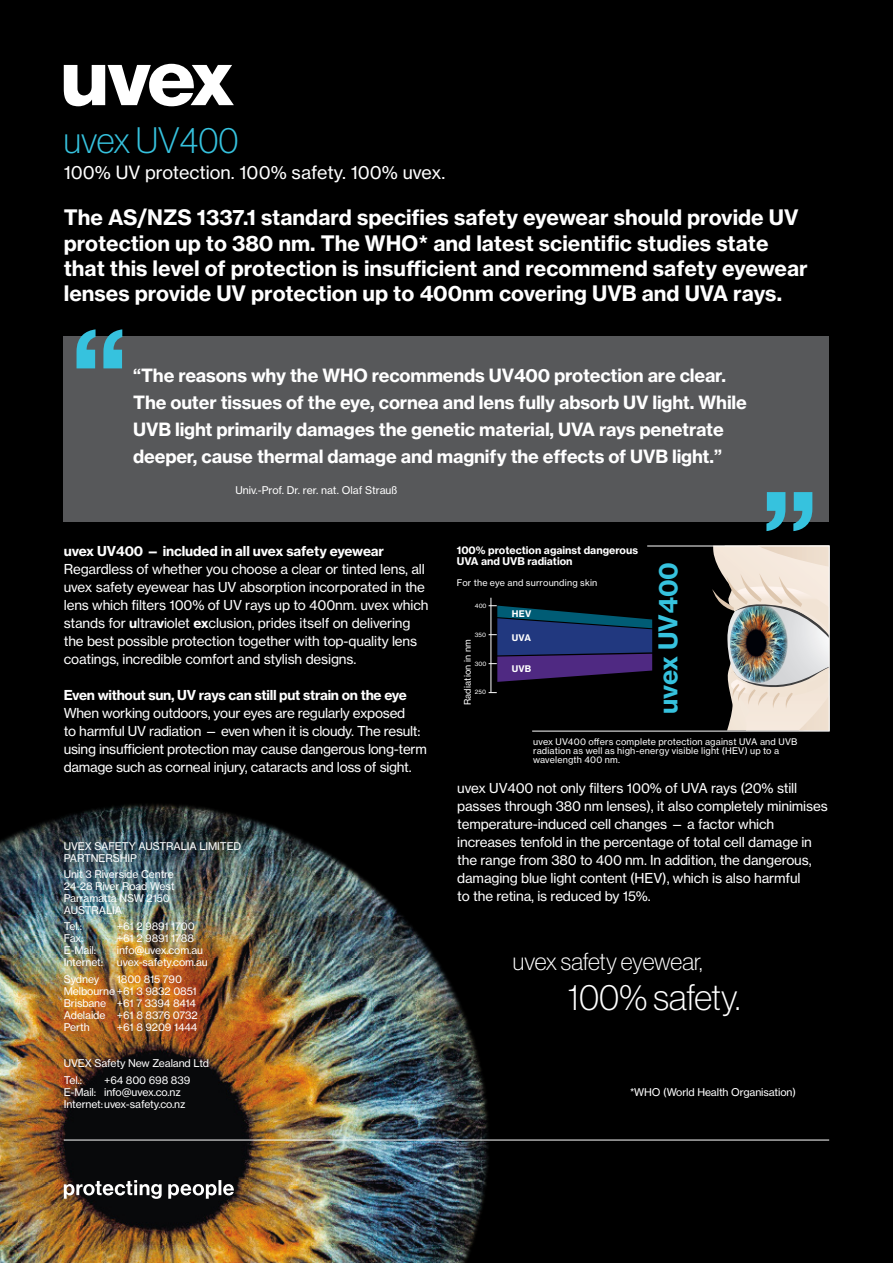
<style>
.page{position:relative;width:893px;height:1263px;background:#000}
.page>*{position:absolute;margin:0;border:0;box-sizing:border-box;transform-origin:0 0}
._07_Text_FT_9_EN{font:36px "N Haas Grotesk DS Pro 35 X Lt";color:#fff}
._01_Rubrik{font:36px "N Haas Grotesk DS Pro 35 X Lt";color:#36c2de}
.t1{font:25.5px "N Haas Grotesk TX Pro 75 Bd";letter-spacing:-.005em;color:#36c2de}
._07_Text_FT_9_EN-2{font:24px "N Haas Grotesk DS Pro 35 X Lt";letter-spacing:-.015em;color:#fff}
._11_FT_9{font:21px/25.2px "N Haas Grotesk TX Pro 75 Bd";color:#fff}
._03_Text_FT_12_EN{font:18px/27px "N Haas Grotesk TX Pro 75 Bd";letter-spacing:-.01em;color:#fff}
._02_Seiten_Headline{font:18px "N Haas Grotesk TX Pro 55 Rg";color:#fff}
._07_Text_FT_9_EN-3{font:13.5px/18px "N Haas Grotesk TX Pro 55 Rg";letter-spacing:-.01em;color:#fff}
._07_Text_FT_9_EN-4{font:13.5px "N Haas Grotesk TX Pro 75 Bd";letter-spacing:-.02em;color:#fff}
._33_Adressen{font:10.5px/12px "N Haas Grotesk TX Pro 55 Rg";letter-spacing:-.01em;color:#fff}
._12_FT_7{font:10.5px/11.2px "N Haas Grotesk TX Pro 75 Bd";color:#fff}
._09_Text_FT_7_EN{font:10.5px "N Haas Grotesk TX Pro 55 Rg";color:#fff}
._07_Text_FT_9_EN-5{font:10.5px "N Haas Grotesk TX Pro 55 Rg";letter-spacing:-.01em;color:#fff}
._05_Fußtext_links{font:9px/9px "N Haas Grotesk TX Pro 55 Rg";letter-spacing:.02em;color:#fff}
._05_Fußtext_links-2{font:9px "N Haas Grotesk TX Pro 75 Bd";letter-spacing:.025em;color:#fff}
.t2{font:6px "N Haas Grotesk TX Pro 55 Rg";letter-spacing:-.005em;color:#fff}
.s1{font-family:"N Haas Grotesk TX Pro 75 Bd"}
</style>
<div class="page">
<div style="left:64px;top:336px;width:765px;height:186px;background:#57585a"></div>
<svg style="left:489px;top:597px;width:43px;height:97px"></svg>
<img style="left:0;top:804px;width:497px;height:459px">
<svg style="left:532px;top:546px;width:298px;height:185px"></svg>
<svg style="left:64px;top:64px;width:170px;height:42px"></svg>
<svg style="left:64px;top:1180px;width:170px;height:19px"></svg>
<hr style="left:64px;top:1140px;width:765px;height:1px;background:#fff">
<svg style="left:77px;top:329px;width:45px;height:39px"></svg>
<svg style="left:766px;top:492px;width:46px;height:39px"></svg>
<p class="_01_Rubrik" style="left:64px;top:120px;width:176px">uvex UV400</p>
<p class="_02_Seiten_Headline" style="left:64px;top:161px;width:383px">100% UV protection. 100% safety. 100% uvex.</p>
<p class="_11_FT_9" style="left:64px;top:205px;width:745px">The AS/NZS 1337.1 standard specifies safety eyewear should provide UV protection up to 380 nm. The WHO* and latest scientific studies state that this level of protection is insufficient and recommend safety eyewear lenses provide UV protection up to 400nm covering UVB and UVA rays.</p>
<p class="_03_Text_FT_12_EN" style="left:133px;top:362px;width:615px">“The reasons why the WHO recommends UV400 protection are clear.<br>The outer tissues of the eye, cornea and lens fully absorb UV light. While UVB light primarily damages the genetic material, UVA rays penetrate deeper, cause thermal damage and magnify the effects of UVB light.”</p>
<p class="_09_Text_FT_7_EN" style="left:235px;top:484px;width:163px">Univ.-Prof. Dr. rer. nat. Olaf Strauß</p>
<p class="_07_Text_FT_9_EN-4" style="left:64px;top:543px;width:322px">uvex UV400 — included in all uvex safety eyewear</p>
<p class="_07_Text_FT_9_EN-3" style="left:64px;top:560px;width:366px">Regardless of whether you choose a clear or tinted lens, all uvex safety eyewear has UV absorption incorporated in the lens which filters 100% of UV rays up to 400nm. uvex which stands for <span class="s1">u</span>ltra<span class="s1">v</span>iolet <span class="s1">ex</span>clusion, prides itself on delivering the best possible protection together with top-quality lens coatings, incredible comfort and stylish designs.</p>
<p class="_07_Text_FT_9_EN-4" style="left:64px;top:687px;width:345px">Even without sun, UV rays can still put strain on the eye</p>
<p class="_07_Text_FT_9_EN-3" style="left:64px;top:704px;width:365px">When working outdoors, your eyes are regularly exposed<br>to harmful UV radiation — even when it is cloudy. The result: using insufficient protection may cause dangerous long-term damage such as corneal injury, cataracts and loss of sight.</p>
<p class="_33_Adressen" style="left:64px;top:840px;width:179px">UVEX SAFETY AUSTRALIA LIMITED<br>PARTNERSHIP</p>
<p class="_33_Adressen" style="left:64px;top:868px;width:112px">Unit 3 Riverside Centre<br>24-28 River Road West<br>Parramatta NSW 2150<br>AUSTRALIA</p>
<p class="_33_Adressen" style="left:64px;top:920px;width:20px">Tel.:</p>
<p class="_33_Adressen" style="left:117px;top:920px;width:79px">+61 2 9891 1700</p>
<p class="_33_Adressen" style="left:64px;top:932px;width:21px">Fax:</p>
<p class="_33_Adressen" style="left:117px;top:932px;width:79px">+61 2 9891 1788</p>
<p class="_33_Adressen" style="left:64px;top:944px;width:34px">E-Mail:</p>
<p class="_33_Adressen" style="left:117px;top:944px;width:88px">info@uvex.com.au</p>
<p class="_33_Adressen" style="left:64px;top:956px;width:41px">Internet:</p>
<p class="_33_Adressen" style="left:117px;top:956px;width:92px">uvex-safety.com.au</p>
<p class="_33_Adressen" style="left:64px;top:973px;width:37px">Sydney</p>
<p class="_33_Adressen" style="left:64px;top:973px;width:136px;text-indent:53px">1800 815 790<br>Melbourne +61 3 9832 0851<br>Brisbane +61 7 3394 8414<br>Adelaide +61 8 8376 0732<br>Perth</p>
<p class="_33_Adressen" style="left:117px;top:1021px;width:82px">+61 8 9209 1444</p>
<p class="_33_Adressen" style="left:64px;top:1057px;width:147px">UVEX Safety New Zealand Ltd</p>
<p class="_33_Adressen" style="left:64px;top:1074px;width:20px">Tel.:</p>
<p class="_33_Adressen" style="left:64px;top:1074px;width:128px;text-indent:40px">+64 800 698 839<br>E-Mail: info@uvex.co.nz<br>Internet:uvex-safety.co.nz</p>
<p class="_12_FT_7" style="left:457px;top:545px;width:183px">100% protection against dangerous<br>UVA and UVB radiation</p>
<p class="_05_Fußtext_links" style="left:457px;top:578px;width:142px">For the eye and surrounding skin</p>
<p class="t2" style="left:475px;top:602px;width:13px">400</p>
<p class="t2" style="left:475px;top:631px;width:13px">350</p>
<p class="t2" style="left:475px;top:660px;width:13px">300</p>
<p class="t2" style="left:475px;top:688px;width:13px">250</p>
<p class="_05_Fußtext_links" style="left:463px;top:705px;width:67px;rotate:-90deg">Radiation in nm</p>
<p class="_05_Fußtext_links-2" style="left:512px;top:608px;width:21px">HEV</p>
<p class="_05_Fußtext_links-2" style="left:512px;top:632px;width:21px">UVA</p>
<p class="_05_Fußtext_links-2" style="left:512px;top:663px;width:21px">UVB</p>
<p class="t1" style="left:652px;top:714px;width:153px;rotate:-90deg">uvex UV400</p>
<p class="_05_Fußtext_links" style="left:533px;top:737px;width:266px">uvex UV400 offers complete protection against UVA and UVB radiation as well as high-energy visible light (HEV) up to a wavelength 400 nm.</p>
<p class="_07_Text_FT_9_EN-3" style="left:457px;top:779px;width:372px">uvex UV400 not only filters 100% of UVA rays (20% still passes through 380 nm lenses), it also completely minimises temperature-induced cell changes — a factor which increases tenfold in the percentage of total cell damage in the range from 380 to 400 nm. In addition, the dangerous, damaging blue light content (HEV), which is also harmful<br>to the retina, is reduced by 15%.</p>
<p class="_07_Text_FT_9_EN-2" style="left:513px;top:948px;width:191px">uvex safety eyewear,</p>
<p class="_07_Text_FT_9_EN" style="left:568px;top:977px;width:174px">100% safety.</p>
<p class="_07_Text_FT_9_EN-5" style="left:630px;top:1086px;width:167px">*WHO (World Health Organisation)</p>
</div>
